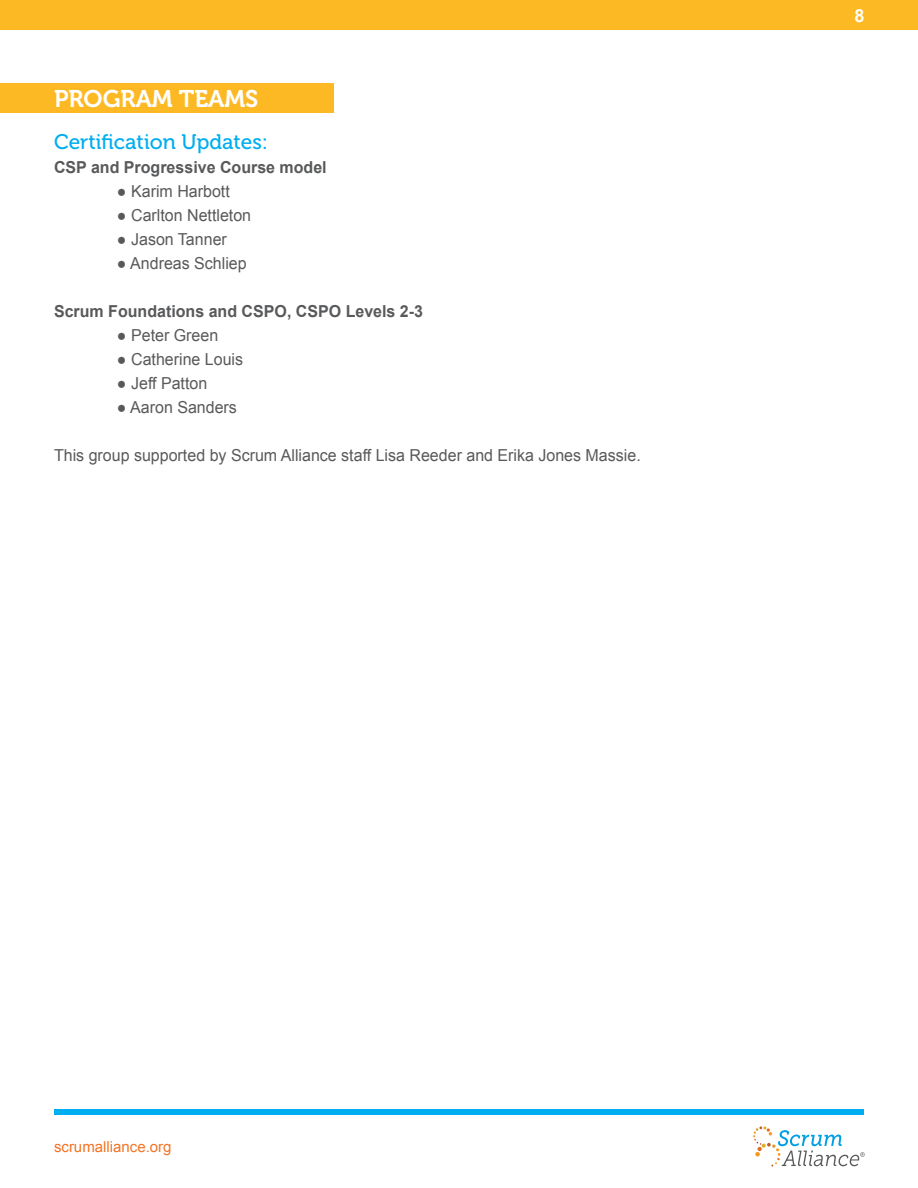
<style>
.page{position:relative;width:918px;height:1188px;background:#fff}
.page>*{position:absolute;margin:0;border:0;box-sizing:border-box;transform-origin:0 0}
.t1{font:24px "Museo 700";color:#fff}
.t2{font:21px "Museo 500";color:#00aeef}
.t3{font:700 18px "Arial";color:#fff}
.t4{font:16.5px "Arial";color:#58595b}
.t5{font:700 16.5px "Arial";color:#58595b}
.t6{font:15px "Arial";color:#f47424}
</style>
<div class="page">
<div style="left:54px;top:1109px;width:810px;height:6px;background:#00aeef"></div>
<svg style="left:753px;top:1126px;width:112px;height:41px"></svg>
<div style="left:0;top:0;width:918px;height:30px;background:#fdb924"></div>
<div style="left:0;top:83px;width:334px;height:30px;background:#fdb924"></div>
<h1 class="t1" style="left:54px;top:85px;width:206px">PROGRAM TEAMS</h1>
<p class="t2" style="left:54px;top:131px;width:216px">Certification Updates:</p>
<p class="t5" style="left:54px;top:157px;width:274px">CSP and Progressive Course model</p>
<p class="t4" style="left:117px;top:181px;width:114px">● Karim Harbott</p>
<p class="t4" style="left:117px;top:205px;width:136px">● Carlton Nettleton</p>
<p class="t4" style="left:117px;top:229px;width:111px">● Jason Tanner</p>
<p class="t4" style="left:117px;top:253px;width:131px">● Andreas Schliep</p>
<p class="t5" style="left:54px;top:301px;width:371px">Scrum Foundations and CSPO, CSPO Levels 2-3</p>
<p class="t4" style="left:117px;top:325px;width:103px">● Peter Green</p>
<p class="t4" style="left:117px;top:349px;width:128px">● Catherine Louis</p>
<p class="t4" style="left:117px;top:373px;width:92px">● Jeff Patton</p>
<p class="t4" style="left:117px;top:397px;width:121px">● Aaron Sanders</p>
<p class="t4" style="left:54px;top:445px;width:588px">This group supported by Scrum Alliance staff Lisa Reeder and Erika Jones Massie.</p>
<p class="t3" style="left:854px;top:4px;width:12px">8</p>
<p class="t6" style="left:54px;top:1137px;width:119px">scrumalliance.org</p>
</div>
